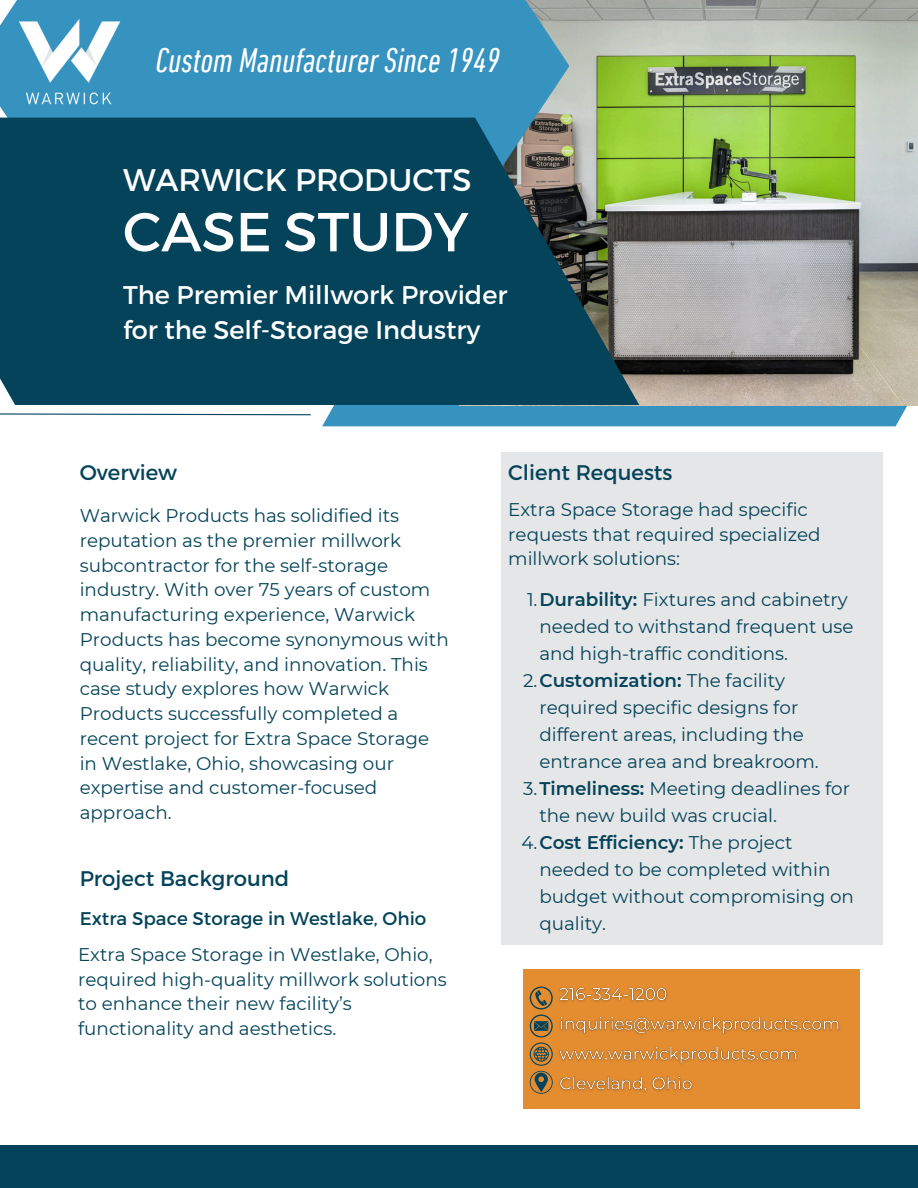
<style>
.page{position:relative;width:918px;height:1188px;background:#fff}
.page>*{position:absolute;margin:0;border:0;box-sizing:border-box;transform-origin:0 0}
.t1{font:54.75px "Montserrat";color:#fff}
.t2{font:italic condensed 34.5px "DIN Next LT Pro";color:#fff}
.t3{font:31.35px "Montserrat";color:#fff}
.t4{font:25.5px/34.8px "Montserrat";color:#fff}
.t5{font:21.15px "Montserrat";color:#044359}
.t6{font:18.3px/24.8px "Montserrat";color:#044359}
.s1{font-weight:600}
</style>
<div class="page">
<svg style="left:322px;top:405px;width:596px;height:21px;fill:#3692bf"></svg>
<img style="left:569px;top:0;width:349px;height:405px">
<div style="left:0;top:0;width:569px;height:305px;background:#3692bf"></div>
<svg style="left:0;top:118px;width:639px;height:287px;fill:#044359"></svg>
<div style="left:0;top:1145px;width:918px;height:43px;background:#044359"></div>
<div style="left:523px;top:969px;width:337px;height:139px;background:#e38c30"></div>
<svg style="left:530px;top:987px;width:22px;height:22px"></svg>
<svg style="left:530px;top:1015px;width:22px;height:22px"></svg>
<svg style="left:530px;top:1043px;width:22px;height:50px"></svg>
<svg style="left:0;top:413px;width:311px;height:3px"></svg>
<img style="left:19px;top:19px;width:102px;height:86px">
<div style="left:501px;top:452px;width:382px;height:492px;background:#e5e6e7"></div>
<img style="left:559px;top:987px;width:281px;height:105px">
<p class="t2" style="left:156px;top:46px;width:346px">Custom Manufacturer Since 1949</p>
<h3 class="t3" style="left:123px;top:160px;width:350px">WARWICK PRODUCTS</h3>
<h2 class="t1" style="left:123px;top:196px;width:347px">CASE STUDY</h2>
<h4 class="t4" style="left:123px;top:276px;width:386px">The Premier Millwork Provider for the Self-Storage Industry</h4>
<h5 class="t5" style="left:80px;top:459px;width:99px">Overview</h5>
<h1 class="t6" style="left:80px;top:503px;width:371px">Warwick Products has solidified its reputation as the premier millwork subcontractor for the self-storage industry. With over 75 years of custom manufacturing experience, Warwick Products has become synonymous with quality, reliability, and innovation. This case study explores how Warwick Products successfully completed a recent project for Extra Space Storage in Westlake, Ohio, showcasing our expertise and customer-focused approach.</h1>
<p class="t5" style="left:80px;top:865px;width:211px">Project Background</p>
<p class="t6" style="left:80px;top:905px;width:348px">Extra Space Storage in Westlake, Ohio</p>
<h5 class="t6" style="left:78px;top:942px;width:370px">Extra Space Storage in Westlake, Ohio, required high-quality millwork solutions to enhance their new facility’s functionality and aesthetics.</h5>
<p class="t5" style="left:508px;top:459px;width:166px">Client Requests</p>
<p class="t6" style="left:508px;top:497px;width:314px">Extra Space Storage had specific requests that required specialized millwork solutions:</p>
<h5 class="t6" style="left:539px;top:586px;width:316px;line-height:27px;text-indent:-12px">1.<span class="s1">Durability:</span> Fixtures and cabinetry needed to withstand frequent use and high-traffic conditions.</h5>
<p class="t6" style="left:539px;top:667px;width:281px;line-height:27px;text-indent:-16px">2.<span class="s1">Customization:</span> The facility required specific designs for different areas, including the entrance area and breakroom.</p>
<p class="t6" style="left:539px;top:775px;width:312px;line-height:27px;text-indent:-16px">3.<span class="s1">Timeliness:</span> Meeting deadlines for the new build was crucial.</p>
<p class="t6" style="left:539px;top:829px;width:316px;line-height:27px;text-indent:-18px">4.<span class="s1">Cost Efficiency:</span> The project needed to be completed within budget without compromising on quality.</p>
</div>
